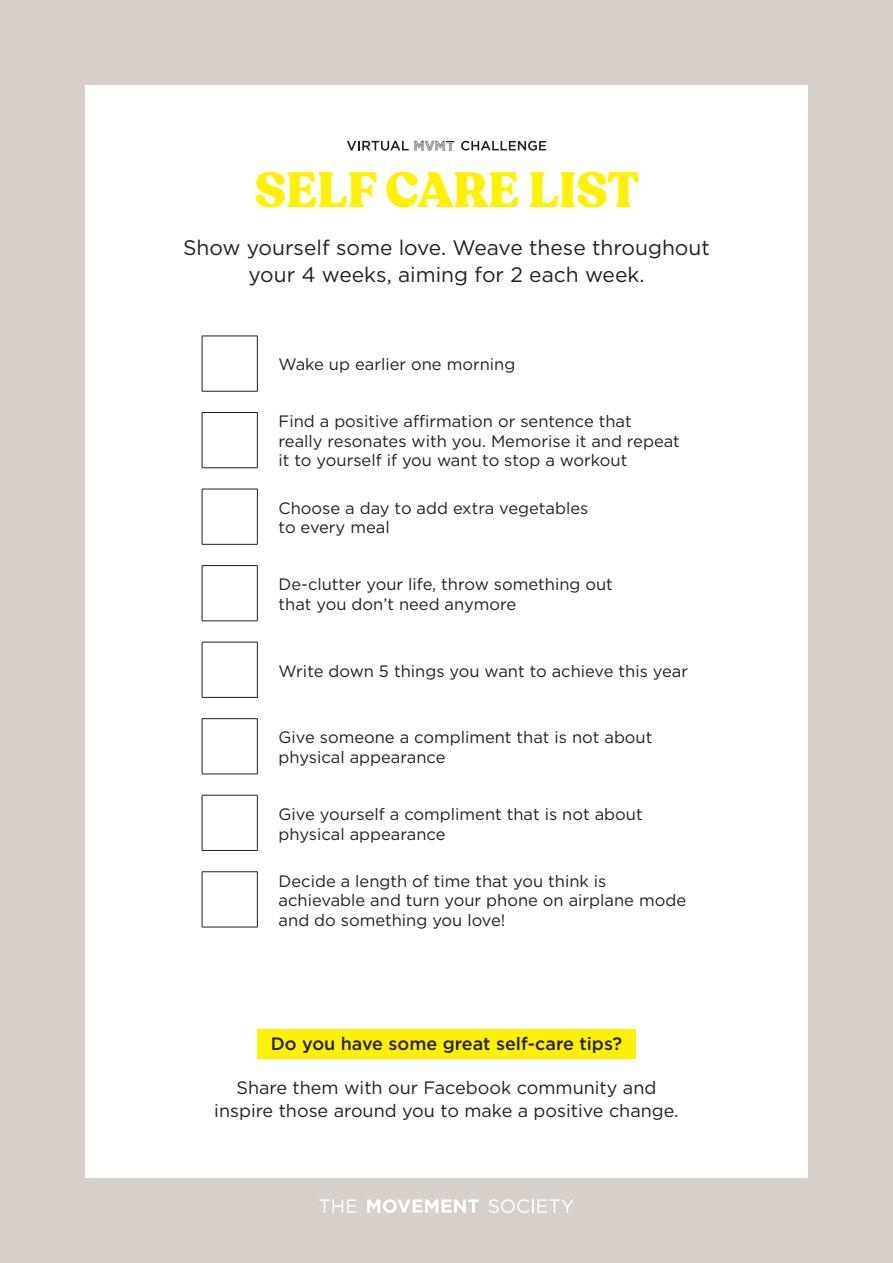
<style>
.page{position:relative;width:893px;height:1263px;background:#d7d0ca}
.page>*{position:absolute;margin:0;border:0;box-sizing:border-box;transform-origin:0 0}
.t1{font:900 49.05px "Recoleta";color:#fff101}
.t2{font:21px/27px "Gotham HTF";color:#231f20;text-align:center}
.t3{font:18px/22.5px "Gotham HTF";color:#231f20;text-align:center}
.t4{font:500 18px "Gotham HTF";color:#231f20}
.t5{font:16.5px/19.5px "Gotham HTF";color:#231f20}
</style>
<div class="page">
<div style="left:85px;top:85px;width:723px;height:1093px;background:#fff"></div>
<hr style="left:202px;top:336px;width:56px;height:1px;background:#231f20">
<hr style="left:202px;top:336px;width:1px;height:55px;background:#231f20">
<hr style="left:257px;top:336px;width:1px;height:55px;background:#231f20">
<hr style="left:202px;top:391px;width:56px;height:1px;background:#231f20">
<hr style="left:202px;top:412px;width:56px;height:1px;background:#231f20">
<hr style="left:202px;top:413px;width:1px;height:55px;background:#231f20">
<hr style="left:257px;top:413px;width:1px;height:55px;background:#231f20">
<hr style="left:202px;top:467px;width:56px;height:1px;background:#231f20">
<hr style="left:202px;top:489px;width:56px;height:1px;background:#231f20">
<hr style="left:202px;top:489px;width:1px;height:55px;background:#231f20">
<hr style="left:257px;top:489px;width:1px;height:55px;background:#231f20">
<hr style="left:202px;top:544px;width:56px;height:1px;background:#231f20">
<hr style="left:202px;top:565px;width:56px;height:1px;background:#231f20">
<hr style="left:202px;top:566px;width:1px;height:55px;background:#231f20">
<hr style="left:257px;top:566px;width:1px;height:55px;background:#231f20">
<hr style="left:202px;top:621px;width:56px;height:1px;background:#231f20">
<hr style="left:202px;top:642px;width:56px;height:1px;background:#231f20">
<hr style="left:202px;top:642px;width:1px;height:55px;background:#231f20">
<hr style="left:257px;top:642px;width:1px;height:55px;background:#231f20">
<hr style="left:202px;top:697px;width:56px;height:1px;background:#231f20">
<hr style="left:202px;top:718px;width:56px;height:1px;background:#231f20">
<hr style="left:202px;top:719px;width:1px;height:55px;background:#231f20">
<hr style="left:257px;top:719px;width:1px;height:55px;background:#231f20">
<hr style="left:202px;top:774px;width:56px;height:1px;background:#231f20">
<hr style="left:202px;top:795px;width:56px;height:1px;background:#231f20">
<hr style="left:202px;top:795px;width:1px;height:55px;background:#231f20">
<hr style="left:257px;top:795px;width:1px;height:55px;background:#231f20">
<hr style="left:202px;top:850px;width:56px;height:1px;background:#231f20">
<hr style="left:202px;top:871px;width:56px;height:1px;background:#231f20">
<hr style="left:202px;top:872px;width:1px;height:55px;background:#231f20">
<hr style="left:257px;top:872px;width:1px;height:55px;background:#231f20">
<hr style="left:202px;top:927px;width:56px;height:1px;background:#231f20">
<div style="left:257px;top:1029px;width:379px;height:30px;background:#fff101"></div>
<svg style="left:319px;top:1199px;width:38px;height:14px"></svg>
<svg style="left:489px;top:1199px;width:85px;height:14px"></svg>
<svg style="left:367px;top:1199px;width:112px;height:14px"></svg>
<svg style="left:347px;top:141px;width:107px;height:10px"></svg>
<svg style="left:461px;top:141px;width:85px;height:10px"></svg>
<h1 class="t1" style="left:255px;top:159px;width:386px">SELF CARE LIST</h1>
<p class="t2" style="left:183px;top:234px;width:528px">Show yourself some love. Weave these throughout your 4 weeks, aiming for 2 each week.</p>
<p class="t5" style="left:279px;top:355px;width:238px">Wake up earlier one morning</p>
<p class="t5" style="left:279px;top:412px;width:403px">Find a positive affirmation or sentence that really resonates with you. Memorise it and repeat it to yourself if you want to stop a workout</p>
<p class="t5" style="left:279px;top:498px;width:311px">Choose a day to add extra vegetables to every meal</p>
<p class="t5" style="left:279px;top:574px;width:336px">De-clutter your life, throw something out that you don’t need anymore</p>
<p class="t5" style="left:279px;top:661px;width:411px">Write down 5 things you want to achieve this year</p>
<p class="t5" style="left:279px;top:728px;width:375px">Give someone a compliment that is not about physical appearance</p>
<p class="t5" style="left:279px;top:804px;width:366px">Give yourself a compliment that is not about physical appearance</p>
<p class="t5" style="left:279px;top:871px;width:409px">Decide a length of time that you think is achievable and turn your phone on airplane mode and do something you love!</p>
<p class="t4" style="left:271px;top:1034px;width:353px">Do you have some great self-care tips?</p>
<p class="t3" style="left:214px;top:1076px;width:466px">Share them with our Facebook community and inspire those around you to make a positive change.</p>
</div>
